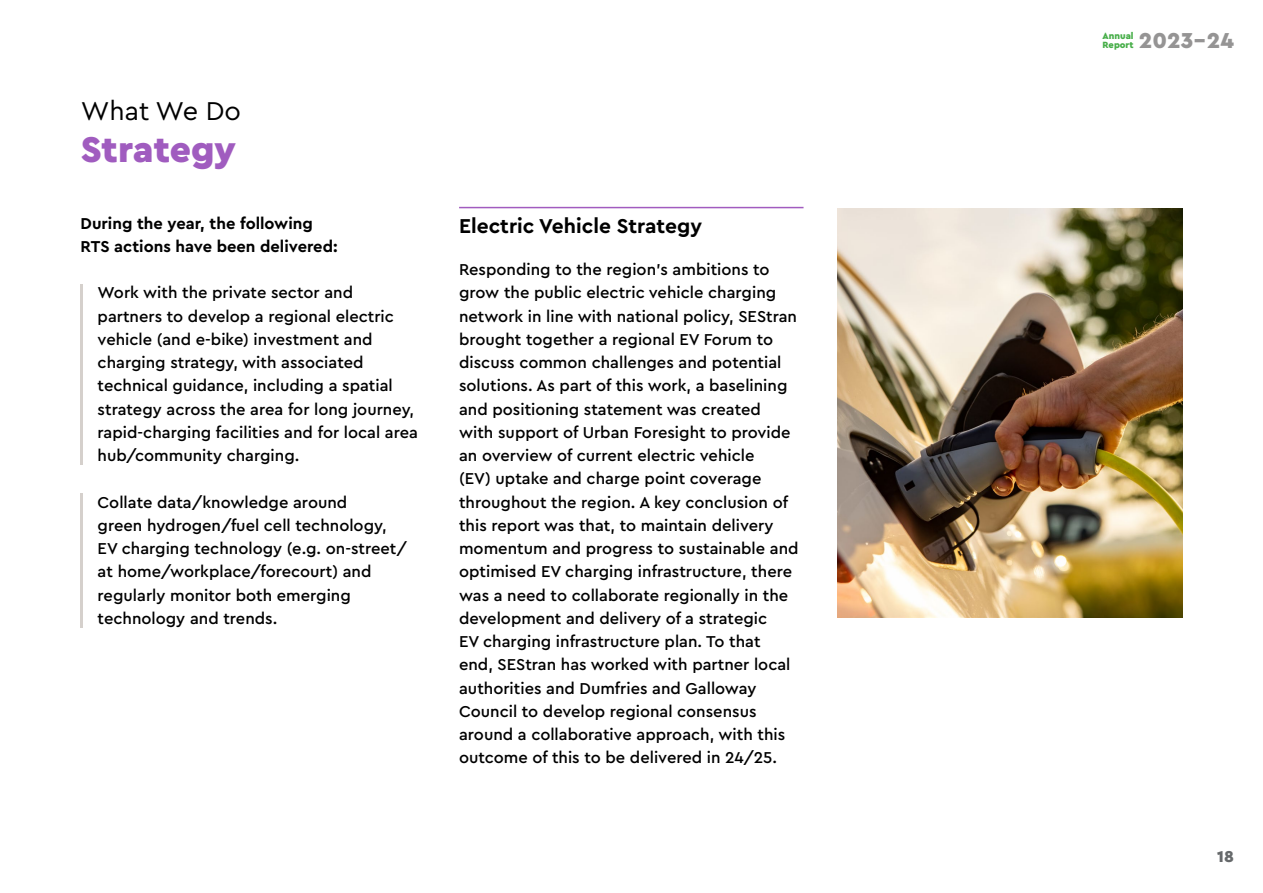
<style>
.page{position:relative;width:1263px;height:893px;background:#fff}
.page>*{position:absolute;margin:0;border:0;box-sizing:border-box;transform-origin:0 0}
.t1{font:900 37.5px "Cera Pro";color:#a05cbf}
.t2{font:27px "Cera Pro";color:#000}
.t3{font:900 22.65px "Cera Pro";color:#959494}
.t4{font:700 21px "Cera Pro";color:#000}
.t5{font:500 16.5px/23.2px "Cera Pro";color:#000}
.t6{font:700 16.5px/23.2px "Cera Pro";color:#000}
.t7{font:900 16.5px "Cera Pro";color:#66696b}
.t8{font:900 9.45px/8.4px "Cera Pro";color:#47ae49}
</style>
<div class="page">
<hr style="left:81px;top:284px;width:2px;height:181px;background:#d5d0cc">
<hr style="left:81px;top:493px;width:2px;height:134px;background:#d5d0cc">
<hr style="left:459px;top:207px;width:344px;height:1px;background:#a15cbf">
<img style="left:837px;top:208px;width:345px;height:409px">
<h2 class="t2" style="left:81px;top:93px;width:162px">What We Do</h2>
<h1 class="t1" style="left:81px;top:124px;width:157px">Strategy</h1>
<p class="t6" style="left:81px;top:211px;width:259px">During the year, the following<br>RTS actions have been delivered:</p>
<p class="t5" style="left:98px;top:280px;width:322px">Work with the private sector and partners to develop a regional electric vehicle (and e-bike) investment and charging strategy, with associated technical guidance, including a spatial strategy across the area for long journey, rapid-charging facilities and for local area hub/community charging.</p>
<p class="t5" style="left:98px;top:490px;width:311px">Collate data/knowledge around<br>green hydrogen/fuel cell technology, EV charging technology (e.g. on-street/ at home/workplace/forecourt) and regularly monitor both emerging technology and trends.</p>
<p class="t4" style="left:459px;top:212px;width:244px">Electric Vehicle Strategy</p>
<p class="t5" style="left:459px;top:257px;width:341px">Responding to the region’s ambitions to grow the public electric vehicle charging network in line with national policy, SEStran brought together a regional EV Forum to discuss common challenges and potential solutions. As part of this work, a baselining and positioning statement was created with support of Urban Foresight to provide an overview of current electric vehicle<br>(EV) uptake and charge point coverage throughout the region. A key conclusion of this report was that, to maintain delivery momentum and progress to sustainable and optimised EV charging infrastructure, there was a need to collaborate regionally in the development and delivery of a strategic<br>EV charging infrastructure plan. To that end, SEStran has worked with partner local authorities and Dumfries and Galloway Council to develop regional consensus around a collaborative approach, with this outcome of this to be delivered in 24/25.</p>
<p class="t8" style="left:1102px;top:32px;width:33px">Annual<br>Report</p>
<h3 class="t3" style="left:1139px;top:25px;width:96px">2023-24</h3>
<p class="t7" style="left:1217px;top:845px;width:18px">18</p>
</div>
